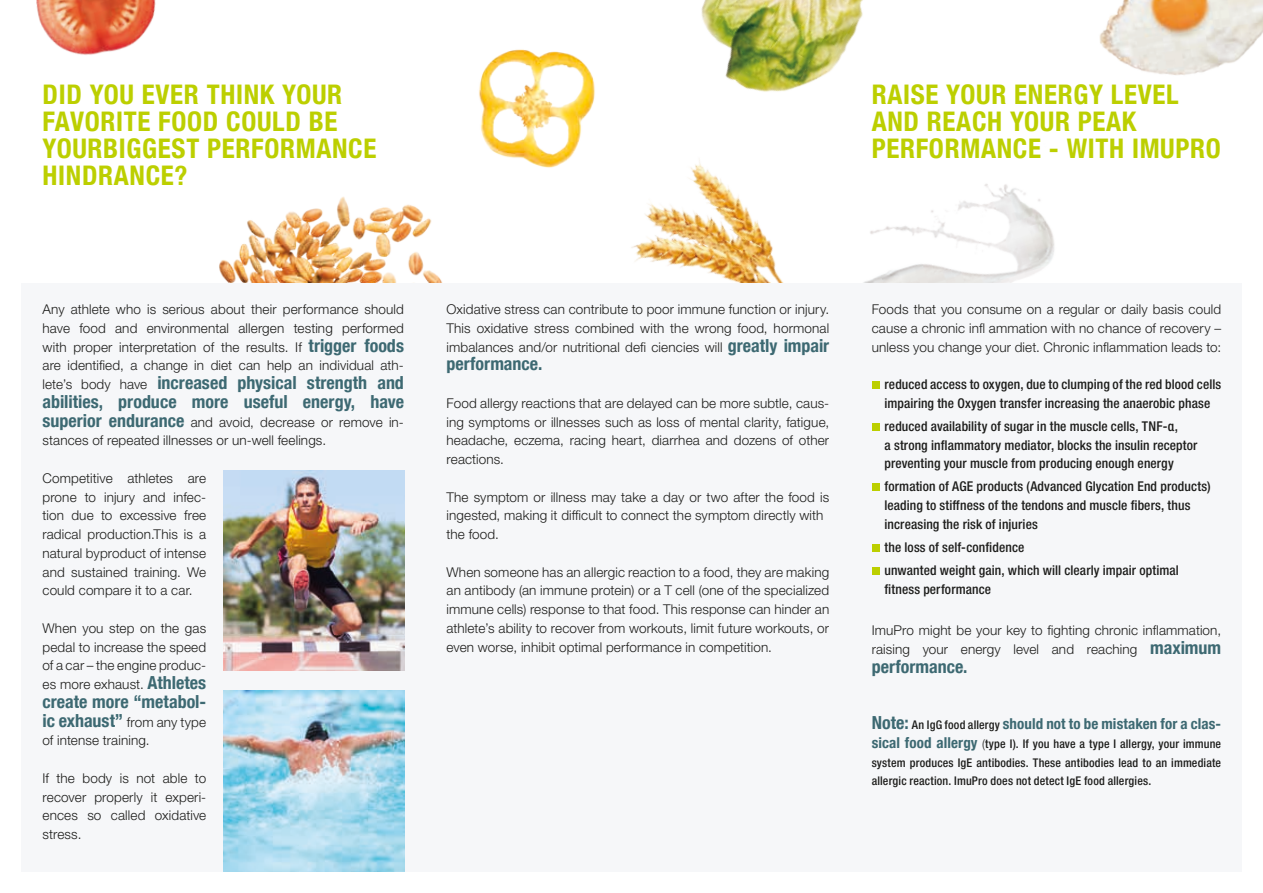
<style>
.page{position:relative;width:1263px;height:893px;background:#fff}
.page>*{position:absolute;margin:0;border:0;box-sizing:border-box;transform-origin:0 0}
.t1{font:700 condensed 27px/27px "Helvetica Neue LT Com";letter-spacing:.025em;color:#bccf00}
.t2{font:700 condensed 18px/18.8px "Helvetica Neue LT Com";color:#3d6972}
.t3{font:700 condensed 15px "Helvetica Neue LT Com";letter-spacing:.005em;color:#3d6972}
.t4{font:300 13.5px/18.8px "Helvetica Neue LTW1 G";letter-spacing:.01em;color:#1d1d1b;text-align:justify}
.t5{font:500 condensed 13.5px/18.8px "Helvetica Neue LTW1 G";letter-spacing:.01em;color:#1d1d1b}
.t6{font:500 condensed 12px/18.8px "Helvetica Neue LTW1 G";letter-spacing:.015em;color:#1d1d1b;text-align:justify}
.s1{font-family:"Helvetica Neue LT Com";font-weight:700;font-stretch:condensed;font-size:18px;color:#3d6972}
.s2{font-family:"Helvetica Neue LTW1 G";font-weight:300;font-stretch:normal;font-size:13.5px;color:#1d1d1b}
.s3{font-size:18px}
.s4{font-family:"Helvetica Neue LTW1 G";font-weight:500;font-size:12px;color:#1d1d1b}
.s5{font-family:"Helvetica Neue LT Com";font-weight:700;font-size:15px;color:#3d6972}
.s6{font-weight:300;font-stretch:normal}
</style>
<div class="page">
<img style="left:868px;top:184px;width:186px;height:99px">
<img style="left:631px;top:163px;width:237px;height:120px">
<img style="left:1099px;top:0;width:164px;height:75px">
<img style="left:36px;top:0;width:120px;height:55px">
<img style="left:219px;top:196px;width:224px;height:87px">
<img style="left:699px;top:0;width:164px;height:163px">
<div style="left:21px;top:283px;width:1221px;height:589px;background:#f6f7f9"></div>
<img style="left:223px;top:471px;width:181px;height:200px">
<img style="left:223px;top:691px;width:181px;height:181px">
<img style="left:479px;top:49px;width:116px;height:119px">
<div style="left:872px;top:381px;width:8px;height:8px;background:#bccf00"></div>
<div style="left:872px;top:423px;width:8px;height:8px;background:#bccf00"></div>
<div style="left:872px;top:483px;width:8px;height:8px;background:#bccf00"></div>
<div style="left:872px;top:544px;width:8px;height:8px;background:#bccf00"></div>
<div style="left:872px;top:567px;width:8px;height:8px;background:#bccf00"></div>
<h1 class="t1" style="left:43px;top:81px;width:335px">DID YOU EVER THINK YOUR<br>FAVORITE FOOD COULD BE<br>YOURBIGGEST PERFORMANCE<br>HINDRANCE?</h1>
<h1 class="t1" style="left:872px;top:81px;width:351px">RAISE YOUR ENERGY LEVEL<br>AND REACH YOUR PEAK<br>PERFORMANCE - WITH IMUPRO</h1>
<p class="t4" style="left:43px;top:300px;width:363px">Any athlete who is serious about their performance should have food and environmental allergen testing performed with proper interpretation of the results. If <span class="s1">trigger foods </span>are identified, a change in diet can help an individual ath-</p>
<h2 class="t2" style="left:43px;top:373px;width:363px"><span class="s2">lete’s body have</span> increased physical strength and abilities, produce more useful energy, have</h2>
<p class="t4" style="left:43px;top:412px;width:363px"><span class="s1">superior endurance</span> and avoid, decrease or remove in&shy;stances of repeated illnesses or un-well feelings.</p>
<p class="t4" style="left:43px;top:469px;width:165px">Competitive athletes are prone to injury and infec&shy;tion due to excessive free radical production.This is a natural byproduct of intense and sustained training. We could compare it to a car.</p>
<p class="t4" style="left:43px;top:619px;width:165px">When you step on the gas pedal to increase the speed of a car – the engine produc&shy;es more exhaust. <span class="s1">Athletes</span></p>
<h2 class="t2" style="left:43px;top:692px;width:165px">create more “metabol-</h2>
<p class="t4" style="left:43px;top:712px;width:165px"><span class="s1">ic exhaust”</span> from any type of intense training.</p>
<p class="t4" style="left:43px;top:769px;width:165px">If the body is not able to recover properly it experi&shy;ences so called oxidative stress.</p>
<p class="t4" style="left:446px;top:300px;width:384px">Oxidative stress can contribute to poor immune function or injury.<br>This oxidative stress combined with the wrong food, hormonal imbalances and/or nutritional defi ciencies will <span class="s1">greatly impair</span></p>
<h2 class="t2" style="left:446px;top:355px;width:97px">performance.</h2>
<p class="t4" style="left:446px;top:394px;width:384px">Food allergy reactions that are delayed can be more subtle, caus&shy;ing symptoms or illnesses such as loss of mental clarity, fatigue, headache, eczema, racing heart, diarrhea and dozens of other reactions.</p>
<p class="t4" style="left:446px;top:487px;width:384px;text-align:left">The symptom or illness may take a day or two after the food is ingested, making it difficult to connect the symptom directly with the food.</p>
<p class="t4" style="left:446px;top:562px;width:384px">When someone has an allergic reaction to a food, they are making an antibody (an immune protein) or a T cell (one of the specialized immune cells) response to that food. This response can hinder an athlete’s ability to recover from workouts, limit future workouts, or even worse, inhibit optimal performance in competition.</p>
<p class="t4" style="left:872px;top:300px;width:351px">Foods that you consume on a regular or daily basis could cause a chronic infl ammation with no chance of recovery – unless you change your diet. Chronic inflammation leads to:</p>
<p class="t5" style="left:884px;top:375px;width:338px">reduced access to oxygen, due to clumping of the red blood cells impairing the Oxygen transfer increasing the anaerobic phase</p>
<p class="t5" style="left:884px;top:417px;width:314px">reduced availability of sugar in the muscle cells, TNF-α,<br>a strong inflammatory mediator, blocks the insulin receptor preventing your muscle from producing enough energy</p>
<p class="t5" style="left:884px;top:477px;width:327px">formation of AGE products (Advanced Glycation End products) leading to stiffness of the tendons and muscle fibers, thus increasing the risk of injuries</p>
<p class="t5" style="left:884px;top:536px;width:296px;line-height:23px">the loss of self-confidence<br>unwanted weight gain, which will clearly impair optimal</p>
<p class="t5" style="left:884px;top:579px;width:108px">fitness performance</p>
<p class="t4" style="left:872px;top:621px;width:351px">ImuPro might be your key to fighting chronic inflammation, raising your energy level and reaching <span class="s1">maximum</span></p>
<h2 class="t2" style="left:872px;top:657px;width:97px">performance.</h2>
<p class="t3" style="left:872px;top:715px;width:351px"><span class="s3">Note:</span> <span class="s4">An IgG food allergy</span> should not to be mistaken for a clas-</p>
<p class="t6" style="left:872px;top:734px;width:351px"><span class="s5">sical food allergy</span> <span class="s6">(</span>type I). If you have a type I allergy, your immune system produces IgE antibodies. These antibodies lead to an immediate allergic reaction. ImuPro does not detect IgE food allergies.</p>
</div>
